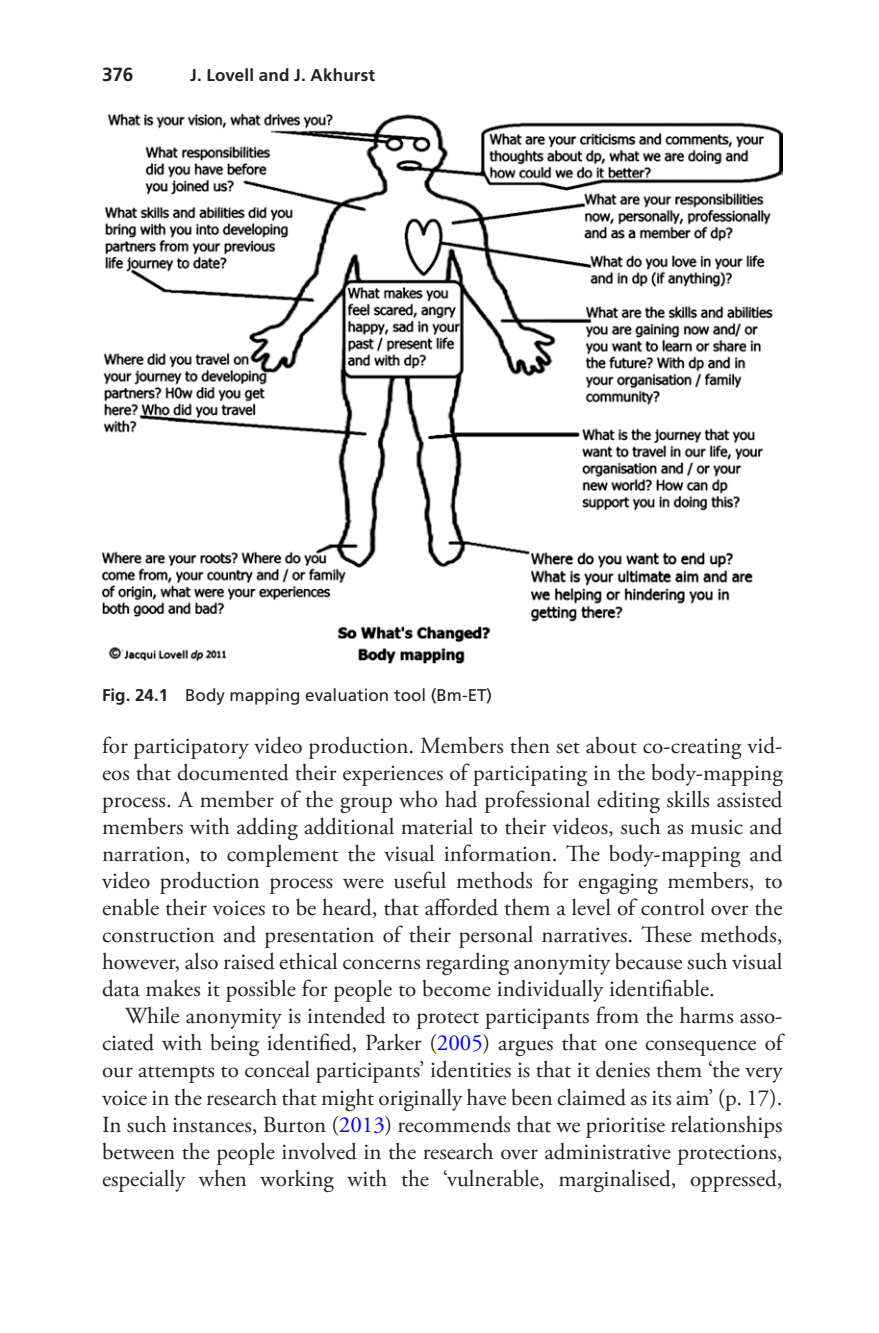
<style>
.page{position:relative;width:879px;height:1333px;background:#fff}
.page>*{position:absolute;margin:0;border:0;box-sizing:border-box;transform-origin:0 0}
.t1{font:23px/27px "Hrdjhl A Garamond Pro";color:#231f20;text-align:justify}
.t2{font:700 19px "Ptwydw Frutiger LT Pro";color:#231f20}
.t3{font:17px "Rxfdqh Frutiger LT Pro";color:#231f20}
.t4{font:700 17px "Ptwydw Frutiger LT Pro";letter-spacing:.01em;color:#231f20}
.s1{font-family:"Ptwydw Frutiger LT Pro";font-weight:700}
.s2{color:#0000fa}
</style>
<div class="page">
<img style="left:102px;top:113px;width:680px;height:550px">
<p class="t2" style="left:102px;top:64px;width:33px">376</p>
<p class="t4" style="left:190px;top:65px;width:187px">J. Lovell and J. Akhurst</p>
<p class="t3" style="left:102px;top:684px;width:392px"><span class="s1">Fig. 24.1</span> Body mapping evaluation tool (Bm-ET)</p>
<p class="t1" style="left:102px;top:733px;width:682px">for participatory video production. Members then set about co-creating vid&shy;eos that documented their experiences of participating in the body-mapping process. A member of the group who had professional editing skills assisted members with adding additional material to their videos, such as music and narration, to complement the visual information. The body-mapping and video production process were useful methods for engaging members, to enable their voices to be heard, that afforded them a level of control over the construction and presentation of their personal narratives. These methods, however, also raised ethical concerns regarding anonymity because such visual data makes it possible for people to become individually identifiable.</p>
<p class="t1" style="left:102px;top:1003px;width:682px;text-indent:23px">While anonymity is intended to protect participants from the harms asso&shy;ciated with being identified, Parker (<span class="s2">2005</span>) argues that one consequence of our attempts to conceal participants’ identities is that it denies them ‘the very voice in the research that might originally have been claimed as its aim’ (p. 17).<br>In such instances, Burton (<span class="s2">2013</span>) recommends that we prioritise relationships between the people involved in the research over administrative protections, especially when working with the ‘vulnerable, marginalised, oppressed,</p>
</div>
